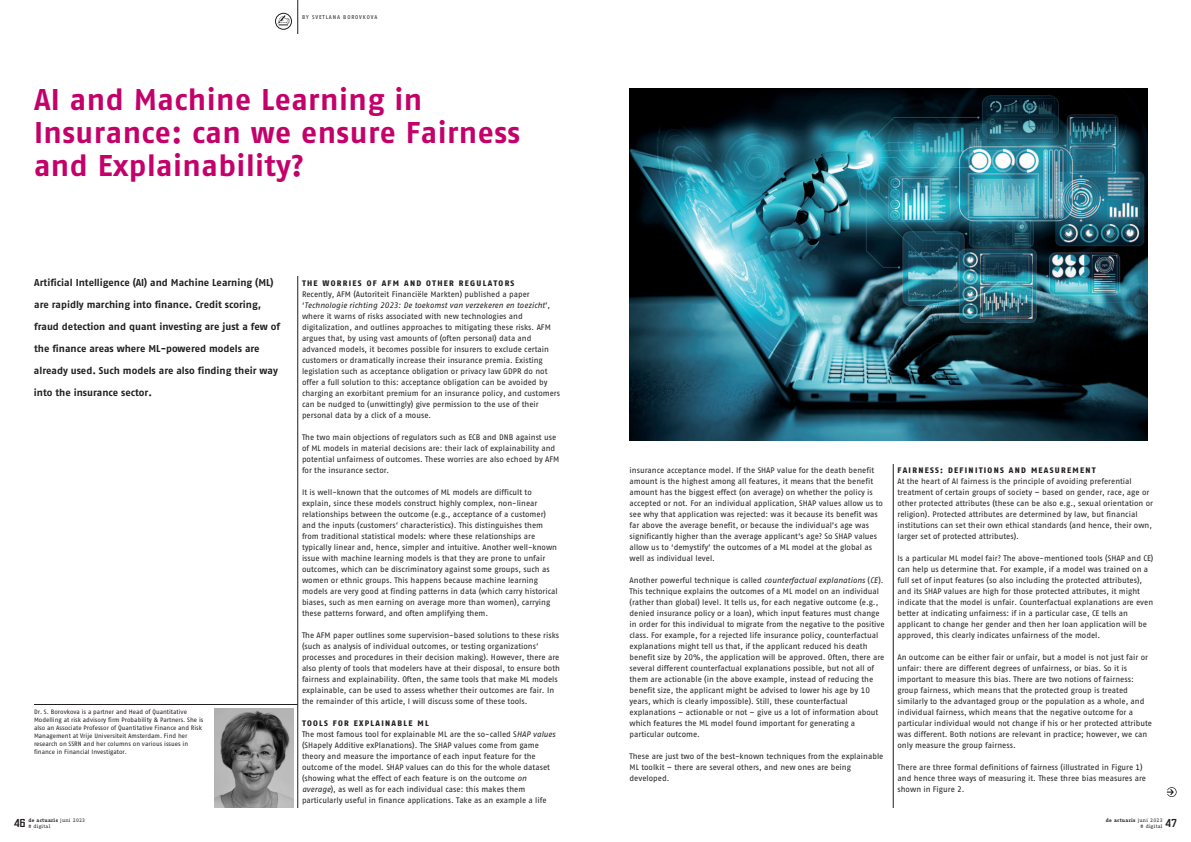
<style>
.page{position:relative;width:1191px;height:842px;background:#fff}
.page>*{position:absolute;margin:0;border:0;box-sizing:border-box;transform-origin:0 0}
.t1{font:700 30px/33px "Fago OT";letter-spacing:.015em;color:#c4016b}
.t2{font:12px "Nesobrite Sc Bl";color:#231f20}
.t3{font:700 10px/21.9px "Fago OT";letter-spacing:-.005em;color:#231f20}
.t4{font:8px/11px "Fago OT";color:#231f20}
.t5{font:800 8px "Fago OT";letter-spacing:.16em;color:#231f20}
.t6{font:6.3px/8px "Fago OT";color:#231f20}
.t7{font:5.5px "Fago OT";letter-spacing:.16em;color:#231f20}
.t8{font:700 5px "Fago Correspondence Serif Pro";letter-spacing:.05em;color:#231f20}
.t9{font:5px "Fago Correspondence Serif Pro";letter-spacing:.05em;color:#231f20}
.s1{font-weight:400}
.s2{font-style:italic}
</style>
<div class="page">
<hr style="left:297px;top:276px;width:1px;height:532px;background:#231f20">
<hr style="left:297px;top:0;width:1px;height:34px;background:#231f20">
<img style="left:214px;top:709px;width:79px;height:99px">
<hr style="left:34px;top:704px;width:264px;height:1px;background:#231f20">
<svg style="left:275px;top:13px;width:17px;height:17px"></svg>
<hr style="left:893px;top:464px;width:1px;height:344px;background:#231f20">
<img style="left:629px;top:89px;width:518px;height:351px">
<svg style="left:1166px;top:787px;width:10px;height:10px"></svg>
<p class="t7" style="left:302px;top:15px;width:77px">BY SVETLANA BOROVKOVA</p>
<p class="t1" style="left:34px;top:86px;width:488px">AI and Machine Learning in<br>Insurance: can we ensure Fairness and Explainability?</p>
<p class="t3" style="left:34px;top:272px;width:241px">Artificial Intelligence (AI) and Machine Learning (ML)</p>
<p class="t3" style="left:34px;top:294px;width:228px">are rapidly marching into finance. Credit scoring,</p>
<p class="t3" style="left:34px;top:316px;width:247px">fraud detection and quant investing are just a few of the finance areas where ML-powered models are</p>
<p class="t3" style="left:34px;top:360px;width:245px">already used. Such models are also finding their way into the insurance sector.</p>
<p class="t6" style="left:34px;top:708px;width:171px">Dr. S. Borovkova is a partner and Head of Quantitative Modelling at risk advisory firm Probability &amp; Partners. She is also an Associate Professor of Quantitative Finance and Risk Management at Vrije Universiteit Amsterdam. Find her research on SSRN and her columns on various issues in finance in Financial Investigator.</p>
<p class="t2" style="left:14px;top:816px;width:13px">46</p>
<p class="t8" style="left:28px;top:819px;width:58px">de actuaris <span class="s1">juni 2023</span></p>
<p class="t9" style="left:28px;top:824px;width:23px"># digital</p>
<p class="t5" style="left:302px;top:279px;width:214px">THE WORRIES OF AFM AND OTHER REGULATORS</p>
<p class="t4" style="left:302px;top:289px;width:260px">Recently, AFM (Autoriteit Financiële Markten) published a paper ‘<span class="s2">Technologie richting 2023: De toekomst van verzekeren en toezicht</span>’, where it warns of risks associated with new technologies and digitalization, and outlines approaches to mitigating these risks. AFM argues that, by using vast amounts of (often personal) data and advanced models, it becomes possible for insurers to exclude certain customers or dramatically increase their insurance premia. Existing legislation such as acceptance obligation or privacy law GDPR do not offer a full solution to this: acceptance obligation can be avoided by charging an exorbitant premium for an insurance policy, and customers can be nudged to (unwittingly) give permission to the use of their personal data by a click of a mouse.</p>
<p class="t4" style="left:302px;top:432px;width:259px">The two main objections of regulators such as ECB and DNB against use of ML models in material decisions are: their lack of explainability and potential unfairness of outcomes. These worries are also echoed by AFM for the insurance sector.</p>
<p class="t4" style="left:302px;top:487px;width:257px">It is well-known that the outcomes of ML models are difficult to explain, since these models construct highly complex, non-linear relationships between the outcome (e.g., acceptance of a customer) and the inputs (customers’ characteristics). This distinguishes them from traditional statistical models: where these relationships are typically linear and, hence, simpler and intuitive. Another well-known issue with machine learning models is that they are prone to unfair outcomes, which can be discriminatory against some groups, such as women or ethnic groups. This happens because machine learning models are very good at finding patterns in data (which carry historical biases, such as men earning on average more than women), carrying these patterns forward, and often amplifying them.</p>
<p class="t4" style="left:302px;top:630px;width:259px">The AFM paper outlines some supervision-based solutions to these risks (such as analysis of individual outcomes, or testing organizations’ processes and procedures in their decision making). However, there are also plenty of tools that modelers have at their disposal, to ensure both fairness and explainability. Often, the same tools that make ML models explainable, can be used to assess whether their outcomes are fair. In the remainder of this article, I will discuss some of these tools.</p>
<p class="t5" style="left:302px;top:719px;width:128px">TOOLS FOR EXPLAINABLE ML</p>
<p class="t4" style="left:302px;top:729px;width:255px">The most famous tool for explainable ML are the so-called S<span class="s2">HAP values </span>(SHapely Additive exPlanations). The SHAP values come from game theory and measure the importance of each input feature for the outcome of the model. SHAP values can do this for the whole dataset (showing what the effect of each feature is on the outcome <span class="s2">on average</span>), as well as for each individual case: this makes them particularly useful in finance applications. Take as an example a life</p>
<p class="t4" style="left:629px;top:465px;width:255px">insurance acceptance model. If the SHAP value for the death benefit amount is the highest among all features, it means that the benefit amount has the biggest effect (on average) on whether the policy is accepted or not. For an individual application, SHAP values allow us to see why that application was rejected: was it because its benefit was far above the average benefit, or because the individual’s age was significantly higher than the average applicant’s age? So SHAP values allow us to ‘demystify’ the outcomes of a ML model at the global as well as individual level.</p>
<p class="t4" style="left:629px;top:575px;width:257px">Another powerful technique is called <span class="s2">counterfactual explanations</span> (<span class="s2">CE</span>).<br>This technique explains the outcomes of a ML model on an individual (rather than global) level. It tells us, for each negative outcome (e.g., denied insurance policy or a loan), which input features must change in order for this individual to migrate from the negative to the positive class. For example, for a rejected life insurance policy, counterfactual explanations might tell us that, if the applicant reduced his death benefit size by 20%, the application will be approved. Often, there are several different counterfactual explanations possible, but not all of them are actionable (in the above example, instead of reducing the benefit size, the applicant might be advised to lower his age by 10 years, which is clearly impossible). Still, these counterfactual explanations – actionable or not – give us a lot of information about which features the ML model found important for generating a particular outcome.</p>
<p class="t4" style="left:629px;top:751px;width:255px">These are just two of the best-known techniques from the explainable<br>ML toolkit – there are several others, and new ones are being developed.</p>
<p class="t5" style="left:897px;top:466px;width:199px">FAIRNESS: DEFINITIONS AND MEASUREMENT</p>
<p class="t4" style="left:897px;top:476px;width:257px">At the heart of AI fairness is the principle of avoiding preferential treatment of certain groups of society – based on gender, race, age or other protected attributes (these can be also e.g., sexual orientation or religion). Protected attributes are determined by law, but financial institutions can set their own ethical standards (and hence, their own, larger set of protected attributes).</p>
<p class="t4" style="left:897px;top:553px;width:257px">Is a particular ML model fair? The above-mentioned tools (SHAP and CE) can help us determine that. For example, if a model was trained on a full set of input features (so also including the protected attributes), and its SHAP values are high for those protected attributes, it might indicate that the model is unfair. Counterfactual explanations are even better at indicating unfairness: if in a particular case, CE tells an applicant to change her gender and then her loan application will be approved, this clearly indicates unfairness of the model.</p>
<p class="t4" style="left:897px;top:652px;width:256px">An outcome can be either fair or unfair, but a model is not just fair or unfair: there are different degrees of unfairness, or bias. So it is important to measure this bias. There are two notions of fairness: group fairness, which means that the protected group is treated similarly to the advantaged group or the population as a whole, and individual fairness, which means that the negative outcome for a particular individual would not change if his or her protected attribute was different. Both notions are relevant in practice; however, we can only measure the group fairness.</p>
<p class="t4" style="left:897px;top:762px;width:250px">There are three formal definitions of fairness (illustrated in Figure 1) and hence three ways of measuring it. These three bias measures are shown in Figure 2.</p>
<p class="t8" style="left:1105px;top:819px;width:58px">de actuaris <span class="s1">juni 2023</span></p>
<p class="t9" style="left:1140px;top:824px;width:23px"># digital</p>
<p class="t2" style="left:1165px;top:816px;width:13px">47</p>
</div>
